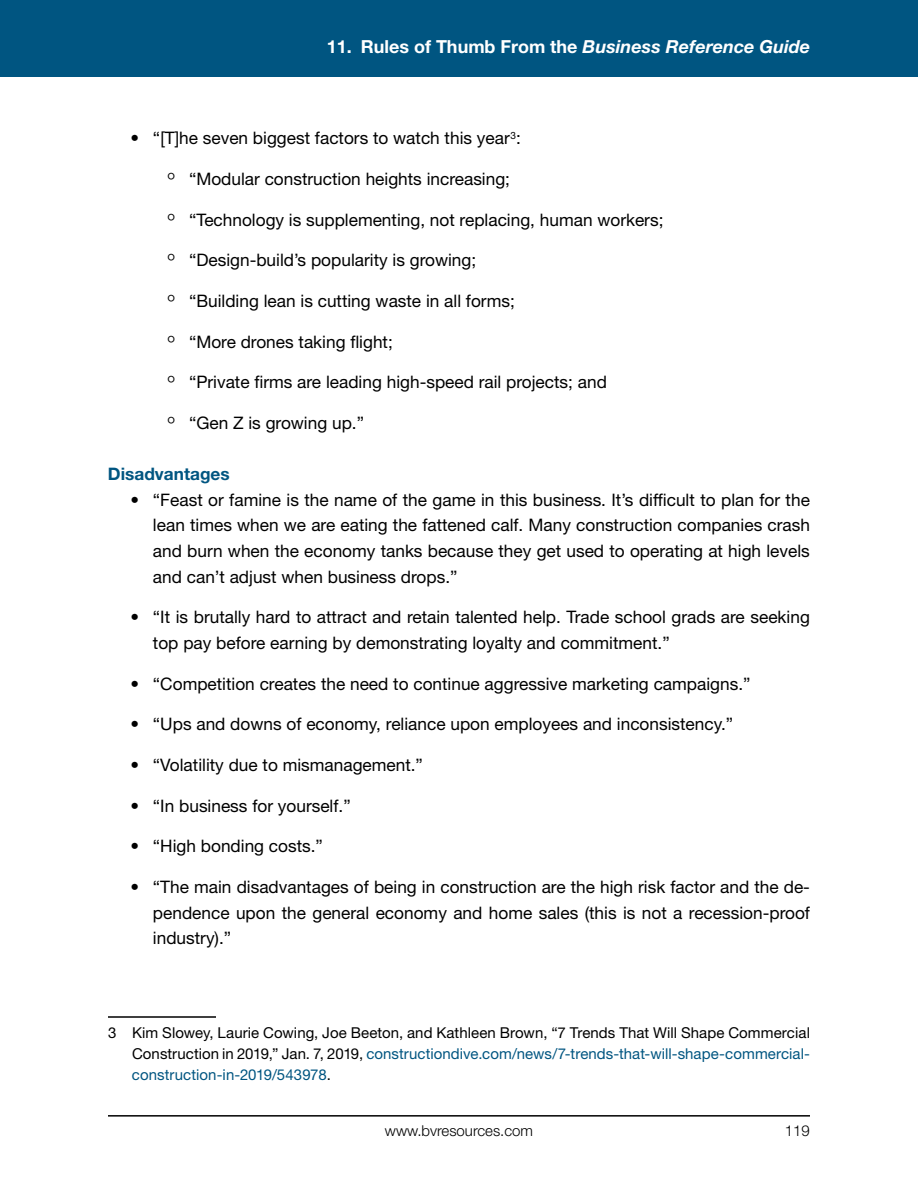
<style>
.page{position:relative;width:918px;height:1188px;background:#fff}
.page>*{position:absolute;margin:0;border:0;box-sizing:border-box;transform-origin:0 0}
.t1{font:700 18px "Helvetica Neue LT Std";color:#fff}
.t2{font:17.25px/25.7px "Helvetica Neue LT Std";color:#000;text-align:justify}
.t3{font:700 17.25px "Helvetica Neue LT Std";color:#005581}
.t4{font:15px/21px "Helvetica Neue LT Std";letter-spacing:.005em;color:#000;text-align:justify}
.t5{font:300 15px "Helvetica Neue LT Std";color:#000}
.s1{font-style:italic}
.s2{font-family:"Palatino Linotype";font-size:27px}
.s3{color:#005581}
</style>
<div class="page">
<div style="left:0;top:0;width:918px;height:77px;background:#005581"></div>
<hr style="left:108px;top:1115px;width:702px;height:2px;background:#000">
<hr style="left:108px;top:1016px;width:108px;height:2px;background:#000">
<p class="t1" style="left:327px;top:35px;width:485px">11. Rules of Thumb From the <span class="s1">Business Reference Guide</span></p>
<p class="t2" style="left:130px;top:125px;width:392px">• “[T]he seven biggest factors to watch this year<sup>3</sup>:</p>
<p class="t2" style="left:167px;top:166px;width:345px"><span class="s2">◦</span> “Modular construction heights increasing;</p>
<p class="t2" style="left:167px;top:206px;width:498px"><span class="s2">◦</span> “Technology is supplementing, not replacing, human workers;</p>
<p class="t2" style="left:167px;top:247px;width:311px"><span class="s2">◦</span> “Design-build’s popularity is growing;</p>
<p class="t2" style="left:167px;top:288px;width:350px"><span class="s2">◦</span> “Building lean is cutting waste in all forms;</p>
<p class="t2" style="left:167px;top:328px;width:228px"><span class="s2">◦</span> “More drones taking flight;</p>
<p class="t2" style="left:167px;top:369px;width:442px"><span class="s2">◦</span> “Private firms are leading high-speed rail projects; and</p>
<p class="t2" style="left:167px;top:410px;width:199px"><span class="s2">◦</span> “Gen Z is growing up.”</p>
<p class="t3" style="left:108px;top:463px;width:123px">Disadvantages</p>
<p class="t2" style="left:153px;top:486px;width:658px;text-indent:-22px">• “Feast or famine is the name of the game in this business. It’s difficult to plan for the lean times when we are eating the fattened calf. Many construction companies crash and burn when the economy tanks because they get used to operating at high levels and can’t adjust when business drops.”</p>
<p class="t2" style="left:153px;top:604px;width:658px;text-indent:-22px">• “It is brutally hard to attract and retain talented help. Trade school grads are seeking top pay before earning by demonstrating loyalty and commitment.”</p>
<p class="t2" style="left:130px;top:670px;width:622px">• “Competition creates the need to continue aggressive marketing campaigns.”</p>
<p class="t2" style="left:130px;top:711px;width:604px">• “Ups and downs of economy, reliance upon employees and inconsistency.”</p>
<p class="t2" style="left:130px;top:752px;width:294px">• “Volatility due to mismanagement.”</p>
<p class="t2" style="left:130px;top:792px;width:222px">• “In business for yourself.”</p>
<p class="t2" style="left:130px;top:833px;width:194px">• “High bonding costs.”</p>
<p class="t2" style="left:153px;top:874px;width:659px;text-indent:-22px">• “The main disadvantages of being in construction are the high risk factor and the de&shy;pendence upon the general economy and home sales (this is not a recession-proof industry).”</p>
<p class="t4" style="left:132px;top:1022px;width:680px;text-indent:-24px">3 Kim Slowey, Laurie Cowing, Joe Beeton, and Kathleen Brown, “7 Trends That Will Shape Commercial Construction in 2019,” Jan. 7, 2019, <span class="s3">constructiondive.com/news/7-trends-that-will-shape-commercial&shy;construction-in-2019/543978</span>.</p>
<p class="t5" style="left:385px;top:1122px;width:150px">www.bvresources.com</p>
<p class="t5" style="left:785px;top:1122px;width:27px">119</p>
</div>
